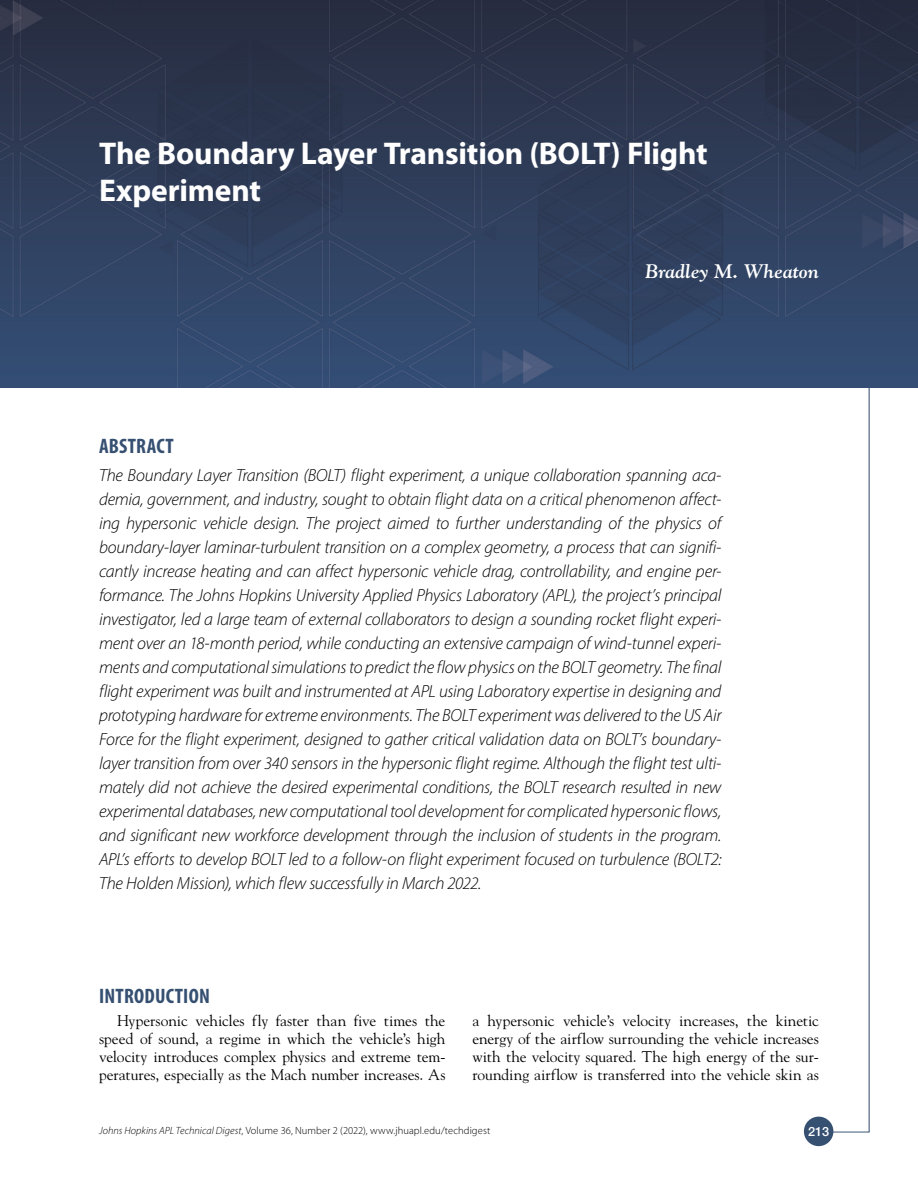
<style>
.page{position:relative;width:918px;height:1188px;background:#fff}
.page>*{position:absolute;margin:0;border:0;box-sizing:border-box;transform-origin:0 0}
.ArticleTitle{font:700 31.5px/37.2px "Myriad Pro";letter-spacing:-.005em;color:#fff}
.t1{font:700 condensed 21px "Myriad Pro";letter-spacing:.01em;color:#365072}
.Authors{font:italic 700 19.5px "Hopkins Goudy";letter-spacing:.005em;color:#fff}
.Abstract{font:italic 300 17.7px/24px "Myriad Pro";letter-spacing:-.015em;color:#000;text-align:justify}
.Body{font:15.45px/18px "Hopkins Goudy";color:#000;text-align:justify}
.t2{font:500 12.75px "Helvetica Neue LT Std";color:#fff}
.t3{font:300 10.5px "Myriad Pro";letter-spacing:.01em;color:#000}
.s1{font-style:italic}
</style>
<div class="page">
<hr style="left:817px;top:1132px;width:52px;height:1px;background:#365072">
<hr style="left:869px;top:51px;width:1px;height:1081px;background:#365072">
<div style="left:804px;top:1117px;width:29px;height:29px;background:#365072;border-radius:50%"></div>
<img style="left:0;top:0;width:918px;height:387px">
<p class="ArticleTitle" style="left:99px;top:134px;width:610px">The Boundary Layer Transition (BOLT) Flight<br>Experiment</p>
<p class="Authors" style="left:645px;top:259px;width:175px">Bradley M. Wheaton</p>
<h1 class="t1" style="left:99px;top:433px;width:76px">ABSTRACT</h1>
<p class="Abstract" style="left:99px;top:463px;width:624px">The Boundary Layer Transition (BOLT) flight experiment, a unique collaboration spanning aca&shy;demia, government, and industry, sought to obtain flight data on a critical phenomenon affect&shy;ing hypersonic vehicle design. The project aimed to further understanding of the physics of boundary-layer laminar-turbulent transition on a complex geometry, a process that can signifi&shy;cantly increase heating and can affect hypersonic vehicle drag, controllability, and engine per&shy;formance. The Johns Hopkins University Applied Physics Laboratory (APL), the project’s principal investigator, led a large team of external collaborators to design a sounding rocket flight experi&shy;ment over an 18-month period, while conducting an extensive campaign of wind-tunnel experi&shy;ments and computational simulations to predict the flow physics on the BOLT geometry. The final flight experiment was built and instrumented at APL using Laboratory expertise in designing and prototyping hardware for extreme environments. The BOLT experiment was delivered to the US Air Force for the flight experiment, designed to gather critical validation data on BOLT’s boundary&shy;layer transition from over 340 sensors in the hypersonic flight regime. Although the flight test ulti&shy;mately did not achieve the desired experimental conditions, the BOLT research resulted in new experimental databases, new computational tool development for complicated hypersonic flows, and significant new workforce development through the inclusion of students in the program.<br>APL’s efforts to develop BOLT led to a follow-on flight experiment focused on turbulence (BOLT2:<br>The Holden Mission), which flew successfully in March 2022.</p>
<h1 class="t1" style="left:99px;top:983px;width:112px">INTRODUCTION</h1>
<p class="Body" style="left:99px;top:1011px;width:348px;text-indent:18px">Hypersonic vehicles fly faster than five times the speed of sound, a regime in which the vehicle’s high velocity introduces complex physics and extreme tem&shy;peratures, especially as the Mach number increases. As</p>
<p class="Body" style="left:472px;top:1011px;width:348px">a hypersonic vehicle’s velocity increases, the kinetic energy of the airflow surrounding the vehicle increases with the velocity squared. The high energy of the sur&shy;rounding airflow is transferred into the vehicle skin as</p>
<p class="t3" style="left:99px;top:1124px;width:393px"><span class="s1">Johns Hopkins APL Technical Digest</span>, Volume 36, Number 2 (2022), www.jhuapl.edu/techdigest</p>
<p class="t2" style="left:808px;top:1124px;width:23px">213</p>
</div>
